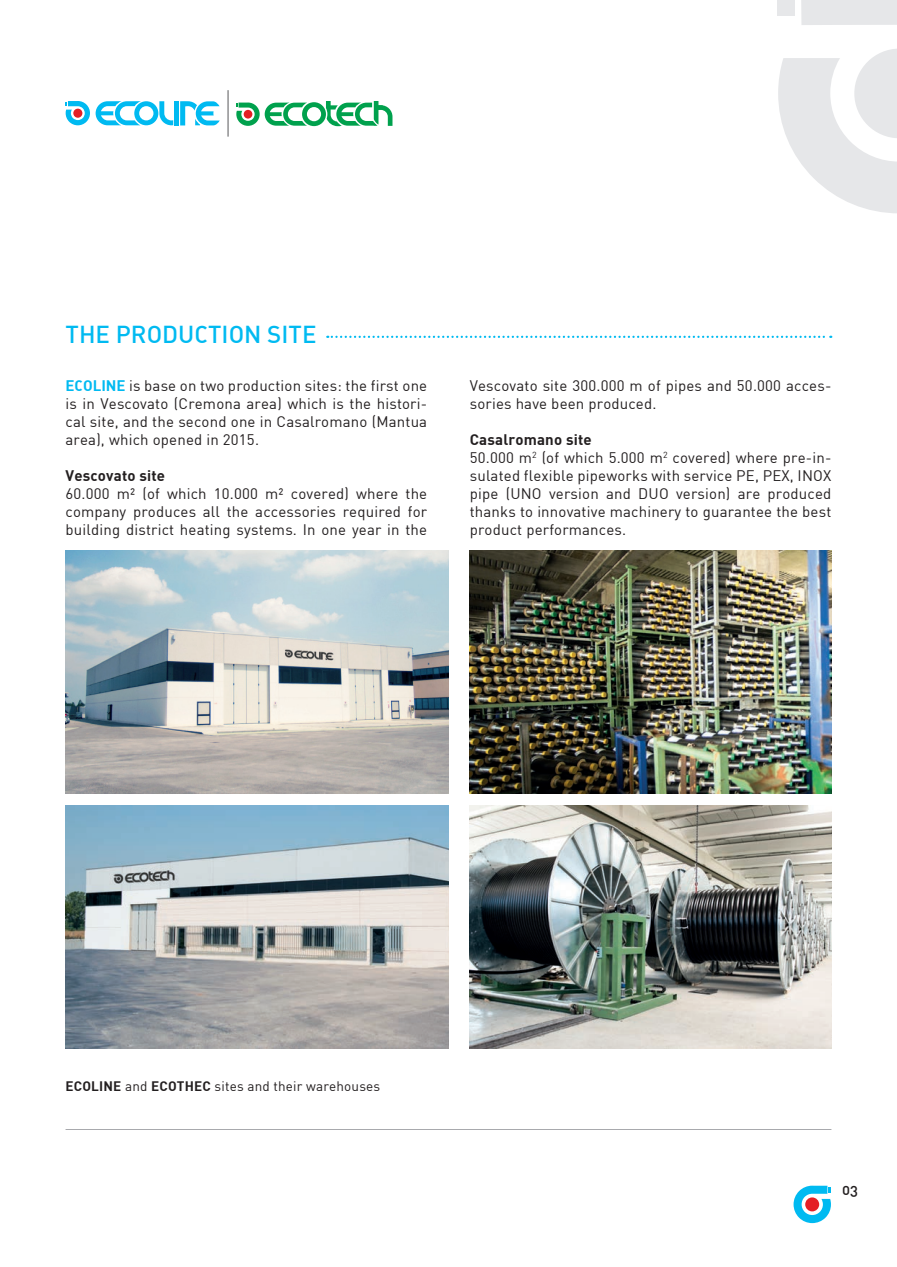
<style>
.page{position:relative;width:897px;height:1267px;background:#fff}
.page>*{position:absolute;margin:0;border:0;box-sizing:border-box;transform-origin:0 0}
.t1{font:24px "DIN Medium Alternate";color:#00baf1}
.t2{font:15px/18px "DIN";letter-spacing:.01em;color:#231f20;text-align:justify}
.t3{font:15px "DIN Bold";letter-spacing:.01em;color:#231f20}
.t4{font:15px "DIN Medium Alternate";color:#231f20}
.t5{font:13.5px "DIN";letter-spacing:.01em;color:#231f20}
.s1{font-family:"DIN Bold Alternate";color:#00baf1}
.s2{font-family:"DIN Bold"}
</style>
<div class="page">
<svg style="left:793px;top:1185px;width:38px;height:37px"></svg>
<div style="left:777px;top:0;width:17px;height:16px;background:#e6e7e9"></div>
<svg style="left:327px;top:336px;width:504px;height:2px"></svg>
<img style="left:66px;top:550px;width:382px;height:243px">
<div style="left:174px;top:101px;width:5px;height:24px;background:#00baf1"></div>
<svg style="left:96px;top:101px;width:77px;height:24px"></svg>
<svg style="left:180px;top:101px;width:40px;height:24px"></svg>
<svg style="left:66px;top:101px;width:24px;height:24px"></svg>
<svg style="left:236px;top:102px;width:23px;height:24px"></svg>
<svg style="left:265px;top:101px;width:127px;height:25px"></svg>
<hr style="left:228px;top:90px;width:1px;height:47px;background:#57585a">
<img style="left:469px;top:550px;width:362px;height:243px">
<img style="left:469px;top:805px;width:362px;height:243px">
<hr style="left:66px;top:1129px;width:765px;height:1px;background:#a8a9ad">
<img style="left:66px;top:805px;width:382px;height:243px">
<svg style="left:778px;top:0;width:119px;height:213px"></svg>
<p class="t1" style="left:66px;top:319px;width:252px">THE PRODUCTION SITE</p>
<p class="t2" style="left:66px;top:376px;width:363px"><span class="s1">ECOLINE</span> is base on two production sites: the first one is in Vescovato (Cremona area) which is the histori&shy;cal site, and the second one in Casalromano (Mantua area), which opened in 2015.</p>
<p class="t3" style="left:66px;top:466px;width:101px">Vescovato site</p>
<p class="t2" style="left:66px;top:484px;width:363px">60.000 m² (of which 10.000 m² covered) where the company produces all the accessories required for building district heating systems. In one year in the</p>
<p class="t2" style="left:469px;top:376px;width:363px">Vescovato site 300.000 m of pipes and 50.000 acces&shy;sories have been produced.</p>
<p class="t3" style="left:469px;top:429px;width:123px">Casalromano site</p>
<p class="t2" style="left:469px;top:448px;width:363px">50.000 m<sup>2</sup> (of which 5.000 m<sup>2</sup> covered) where pre-in&shy;sulated flexible pipeworks with service PE, PEX, INOX pipe (UNO version and DUO version) are produced thanks to innovative machinery to guarantee the best product performances.</p>
<p class="t5" style="left:66px;top:1077px;width:316px"><span class="s2">ECOLINE</span> and <span class="s2">ECOTHEC</span> sites and their warehouses</p>
<p class="t4" style="left:842px;top:1180px;width:17px">03</p>
</div>
